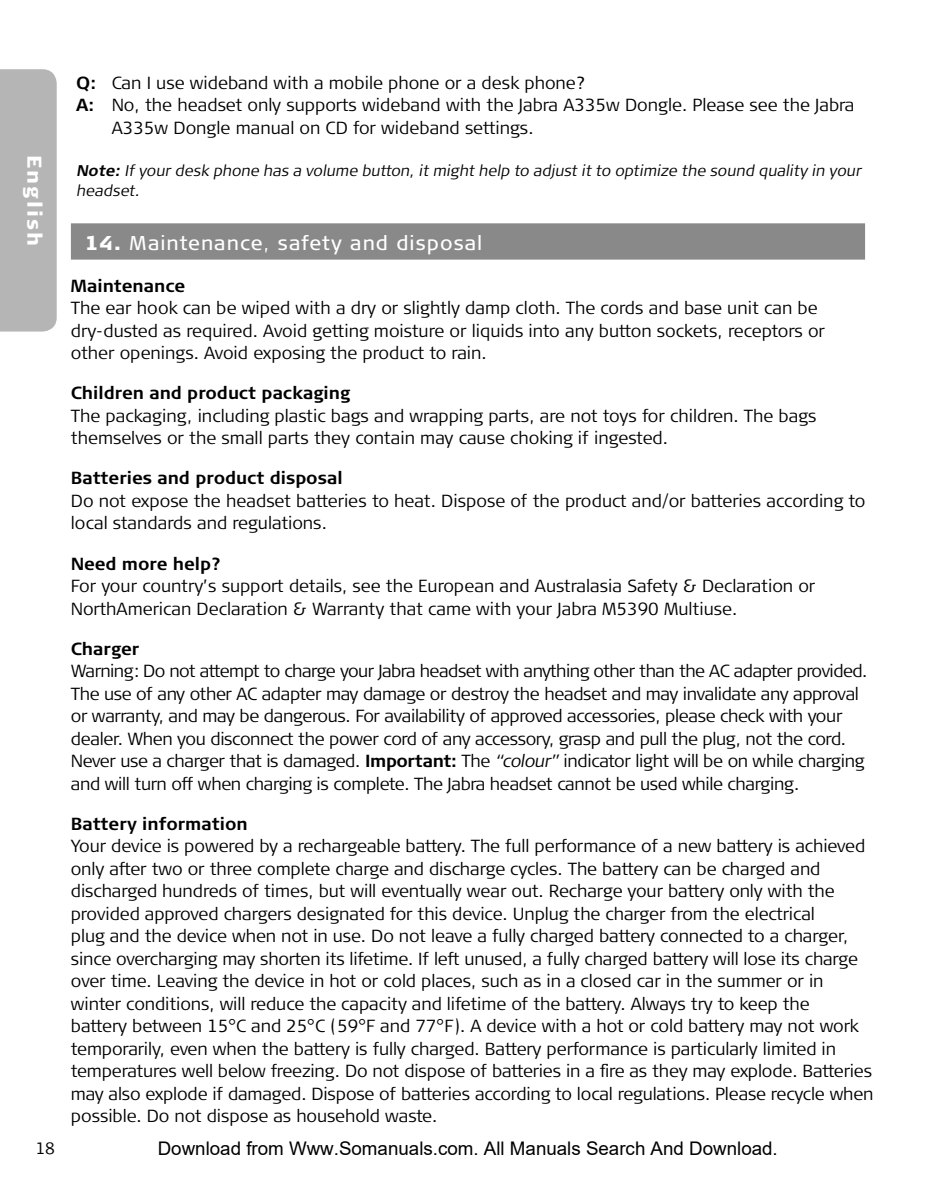
<style>
.page{position:relative;width:936px;height:1184px;background:#fff}
.page>*{position:absolute;margin:0;border:0;box-sizing:border-box;transform-origin:0 0}
.t1{font:20px "Signa Column";letter-spacing:.05em;color:#fff}
.t2{font:900 20px "Signa Column";letter-spacing:.1em;color:#fff}
.t3{font:18.75px "Arial";color:#000}
.t4{font:300 17.5px/22.5px "Signa Column";letter-spacing:-.01em;color:#000}
.t5{font:700 17.5px "Signa Column";color:#000}
.t6{font:300 16.25px "Signa Column";color:#000}
.t7{font:italic 300 15.5px/20px "Signa Column";color:#000}
.s1{font-weight:700}
.s2{font-weight:900}
.s3{font-weight:300}
.s4{font-style:italic}
</style>
<div class="page">
<div style="left:0;top:69px;width:57px;height:262px;background:#b5b5b6"></div>
<div style="left:71px;top:223px;width:794px;height:36px;background:#898989"></div>
<p class="t2" style="left:47px;top:155px;width:92px;rotate:90deg">English</p>
<p class="t6" style="left:35px;top:1139px;width:21px">18</p>
<p class="t4" style="left:76px;top:71px;width:510px"><span class="s1">Q:</span> Can I use wideband with a mobile phone or a desk phone?</p>
<p class="t4" style="left:76px;top:94px;width:779px"><span class="s1">A:</span> No, the headset only supports wideband with the Jabra A335w Dongle. Please see the Jabra</p>
<p class="t4" style="left:112px;top:116px;width:423px">A335w Dongle manual on CD for wideband settings.</p>
<p class="t7" style="left:76px;top:161px;width:789px"><span class="s1">Note:</span> If your desk phone has a volume button, it might help to adjust it to optimize the sound quality in your headset.</p>
<p class="t1" style="left:85px;top:231px;width:399px"><span class="s2">14.</span> Maintenance<span class="s3">,</span> safety and disposal</p>
<p class="t5" style="left:71px;top:275px;width:116px">Maintenance</p>
<p class="t4" style="left:71px;top:297px;width:755px">The ear hook can be wiped with a dry or slightly damp cloth. The cords and base unit can be dry-dusted as required. Avoid getting moisture or liquids into any button sockets, receptors or other openings. Avoid exposing the product to rain.</p>
<p class="t5" style="left:71px;top:383px;width:281px">Children and product packaging</p>
<p class="t4" style="left:71px;top:404px;width:747px">The packaging, including plastic bags and wrapping parts, are not toys for children. The bags themselves or the small parts they contain may cause choking if ingested.</p>
<p class="t5" style="left:71px;top:468px;width:273px">Batteries and product disposal</p>
<p class="t4" style="left:71px;top:489px;width:796px">Do not expose the headset batteries to heat. Dispose of the product and/or batteries according to local standards and regulations.</p>
<p class="t5" style="left:71px;top:553px;width:152px">Need more help?</p>
<p class="t4" style="left:71px;top:574px;width:745px">For your country’s support details, see the European and Australasia Safety &amp; Declaration or<br>NorthAmerican Declaration &amp; Warranty that came with your Jabra M5390 Multiuse.</p>
<p class="t5" style="left:71px;top:638px;width:70px">Charger</p>
<p class="t4" style="left:71px;top:660px;width:798px">Warning: Do not attempt to charge your Jabra headset with anything other than the AC adapter provided.<br>The use of any other AC adapter may damage or destroy the headset and may invalidate any approval or warranty, and may be dangerous. For availability of approved accessories, please check with your dealer. When you disconnect the power cord of any accessory, grasp and pull the plug, not the cord.<br>Never use a charger that is damaged. <span class="s1">Important:</span> The <span class="s4">“colour”</span> indicator light will be on while charging and will turn off when charging is complete. The Jabra headset cannot be used while charging.</p>
<p class="t5" style="left:71px;top:813px;width:178px">Battery information</p>
<p class="t4" style="left:71px;top:834px;width:804px">Your device is powered by a rechargeable battery. The full performance of a new battery is achieved only after two or three complete charge and discharge cycles. The battery can be charged and discharged hundreds of times, but will eventually wear out. Recharge your battery only with the provided approved chargers designated for this device. Unplug the charger from the electrical<br>plug and the device when not in use. Do not leave a fully charged battery connected to a charger, since overcharging may shorten its lifetime. If left unused, a fully charged battery will lose its charge over time. Leaving the device in hot or cold places, such as in a closed car in the summer or in winter conditions, will reduce the capacity and lifetime of the battery. Always try to keep the<br>battery between 15°C and 25°C (59°F and 77°F). A device with a hot or cold battery may not work temporarily, even when the battery is fully charged. Battery performance is particularly limited in temperatures well below freezing. Do not dispose of batteries in a fire as they may explode. Batteries may also explode if damaged. Dispose of batteries according to local regulations. Please recycle when possible. Do not dispose as household waste.</p>
<p class="t3" style="left:158px;top:1138px;width:621px">Download from Www.Somanuals.com. All Manuals Search And Download.</p>
</div>
